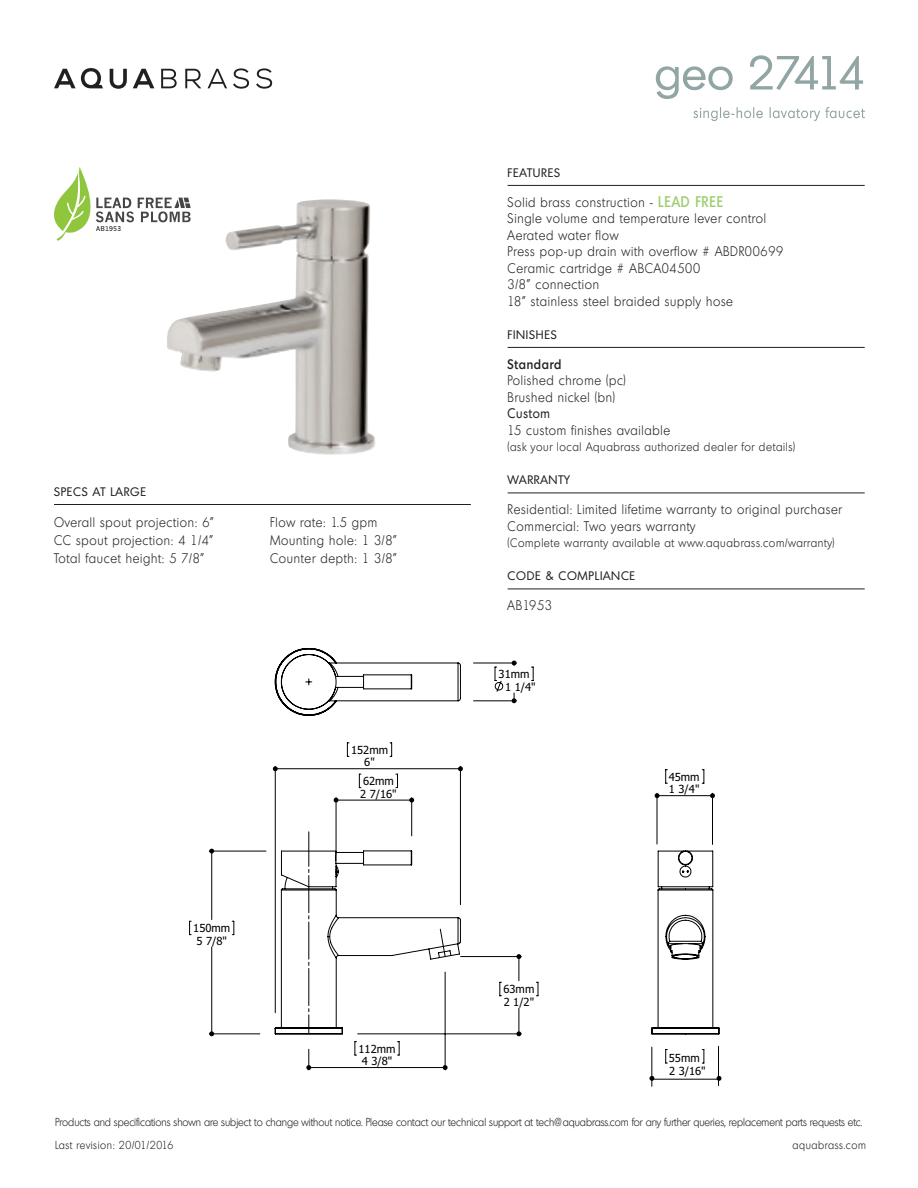
<style>
.page{position:relative;width:918px;height:1188px;background:#fff}
.page>*{position:absolute;margin:0;border:0;box-sizing:border-box;transform-origin:0 0}
.designer{font:300 13.5px "Montreal Serial";letter-spacing:.06em;color:#231f20;scale:.9 1}
.designer-2{font:500 13.5px "Montreal Serial";letter-spacing:.06em;color:#231f20;scale:.9 1}
.designer-3{font:13.5px "Montreal Serial";letter-spacing:.06em;color:#231f20;scale:.9 1}
.designer-4{font:300 12px "Montreal Serial";letter-spacing:.06em;color:#231f20;scale:.9 1}
.designer-5{font:12px "Montreal Serial";letter-spacing:.06em;color:#231f20}
.designer-6{font:300 11.25px "Montreal Serial";color:#231f20;scale:.9 1}
.designer-7{font:300 11.25px "Montreal Serial";letter-spacing:.06em;color:#231f20;scale:.9 1}
.t1{font:11.1px/12.5px "Tahoma";color:#000001}
.s1{font-weight:500;font-size:15px;color:#9cce6d}
</style>
<div class="page">
<svg style="left:693px;top:107px;width:172px;height:14px"></svg>
<svg style="left:656px;top:55px;width:207px;height:44px"></svg>
<hr style="left:508px;top:185px;width:357px;height:1px;background:#231f20">
<hr style="left:508px;top:347px;width:357px;height:1px;background:#231f20">
<hr style="left:508px;top:493px;width:357px;height:1px;background:#231f20">
<hr style="left:508px;top:589px;width:357px;height:1px;background:#231f20">
<hr style="left:54px;top:504px;width:417px;height:1px;background:#231f20">
<svg style="left:189px;top:921px;width:2px;height:14px"></svg>
<svg style="left:306px;top:1034px;width:215px;height:36px"></svg>
<svg style="left:209px;top:678px;width:307px;height:358px"></svg>
<svg style="left:275px;top:648px;width:438px;height:386px"></svg>
<hr style="left:718px;top:1046px;width:1px;height:40px;background:#000001">
<svg style="left:665px;top:769px;width:2px;height:15px"></svg>
<svg style="left:702px;top:769px;width:3px;height:15px"></svg>
<hr style="left:652px;top:1047px;width:1px;height:39px;background:#000001">
<svg style="left:649px;top:793px;width:72px;height:288px"></svg>
<svg style="left:54px;top:167px;width:135px;height:74px"></svg>
<img style="left:166px;top:199px;width:209px;height:256px">
<svg style="left:110px;top:69px;width:17px;height:20px"></svg>
<svg style="left:133px;top:69px;width:21px;height:19px"></svg>
<svg style="left:161px;top:69px;width:16px;height:19px"></svg>
<svg style="left:185px;top:69px;width:16px;height:19px"></svg>
<svg style="left:208px;top:69px;width:19px;height:19px"></svg>
<svg style="left:233px;top:68px;width:16px;height:21px"></svg>
<svg style="left:256px;top:68px;width:16px;height:21px"></svg>
<svg style="left:54px;top:68px;width:49px;height:20px"></svg>
<p class="designer-5" style="left:54px;top:484px;width:94px">SPECS AT LARGE</p>
<p class="designer" style="left:54px;top:514px;width:179px">Overall spout projection: 6”</p>
<p class="designer" style="left:270px;top:514px;width:121px">Flow rate: 1.5 gpm</p>
<p class="designer" style="left:54px;top:532px;width:179px">CC spout projection: 4 1/4”</p>
<p class="designer" style="left:270px;top:532px;width:143px">Mounting hole: 1 3/8”</p>
<p class="designer" style="left:54px;top:550px;width:169px">Total faucet height: 5 7/8”</p>
<p class="designer" style="left:270px;top:550px;width:143px">Counter depth: 1 3/8”</p>
<p class="t1" style="left:351px;top:743px;width:39px;text-align:center">152mm<br>6"</p>
<p class="t1" style="left:193px;top:921px;width:39px">150mm<br>5 7/8"</p>
<p class="t1" style="left:360px;top:774px;width:38px">62mm<br>2 7/16"</p>
<p class="t1" style="left:359px;top:1042px;width:39px">112mm<br>4 3/8"</p>
<p class="designer-5" style="left:508px;top:165px;width:54px">FEATURES</p>
<p class="designer" style="left:508px;top:194px;width:241px">Solid brass construction - <span class="s1">LEAD FREE</span></p>
<p class="designer" style="left:508px;top:210px;width:289px">Single volume and temperature lever control</p>
<p class="designer" style="left:508px;top:227px;width:125px">Aerated water flow</p>
<p class="designer" style="left:508px;top:243px;width:308px">Press pop-up drain with overflow # ABDR00699</p>
<p class="designer" style="left:508px;top:260px;width:215px">Ceramic cartridge # ABCA04500</p>
<p class="designer" style="left:508px;top:276px;width:103px">3/8” connection</p>
<p class="designer" style="left:508px;top:293px;width:252px">18” stainless steel braided supply hose</p>
<p class="designer-5" style="left:508px;top:327px;width:51px">FINISHES</p>
<p class="designer-2" style="left:508px;top:355px;width:61px">Standard</p>
<p class="designer" style="left:508px;top:372px;width:133px">Polished chrome (pc)</p>
<p class="designer" style="left:508px;top:389px;width:121px">Brushed nickel (bn)</p>
<p class="designer-3" style="left:508px;top:405px;width:49px">Custom</p>
<p class="designer" style="left:508px;top:422px;width:182px">15 custom finishes available</p>
<p class="designer-4" style="left:508px;top:440px;width:321px">(ask your local Aquabrass authorized dealer for details)</p>
<p class="designer-5" style="left:508px;top:472px;width:64px">WARRANTY</p>
<p class="designer" style="left:508px;top:501px;width:373px">Residential: Limited lifetime warranty to original purchaser</p>
<p class="designer" style="left:508px;top:518px;width:210px">Commercial: Two years warranty</p>
<p class="designer-4" style="left:508px;top:536px;width:365px">(Complete warranty available at www.aquabrass.com/warranty)</p>
<p class="designer-5" style="left:508px;top:568px;width:129px">CODE &amp; COMPLIANCE</p>
<p class="designer" style="left:508px;top:597px;width:51px">AB1953</p>
<p class="t1" style="left:499px;top:667px;width:39px;text-align:center">31mm<br>1 1/4"</p>
<p class="t1" style="left:503px;top:983px;width:32px">63mm<br>2 1/2"</p>
<p class="t1" style="left:669px;top:770px;width:32px">45mm<br>1 3/4"</p>
<p class="t1" style="left:669px;top:1051px;width:38px">55mm<br>2 3/16"</p>
<p class="designer-6" style="left:55px;top:1115px;width:898px">Products and specifications shown are subject to change without notice. Please contact our technical support at tech@aquabrass.com for any further queries, replacement parts requests etc.</p>
<p class="designer-7" style="left:55px;top:1138px;width:133px">Last revision: 20/01/2016</p>
<p class="designer-7" style="left:793px;top:1138px;width:83px">aquabrass.com</p>
</div>
